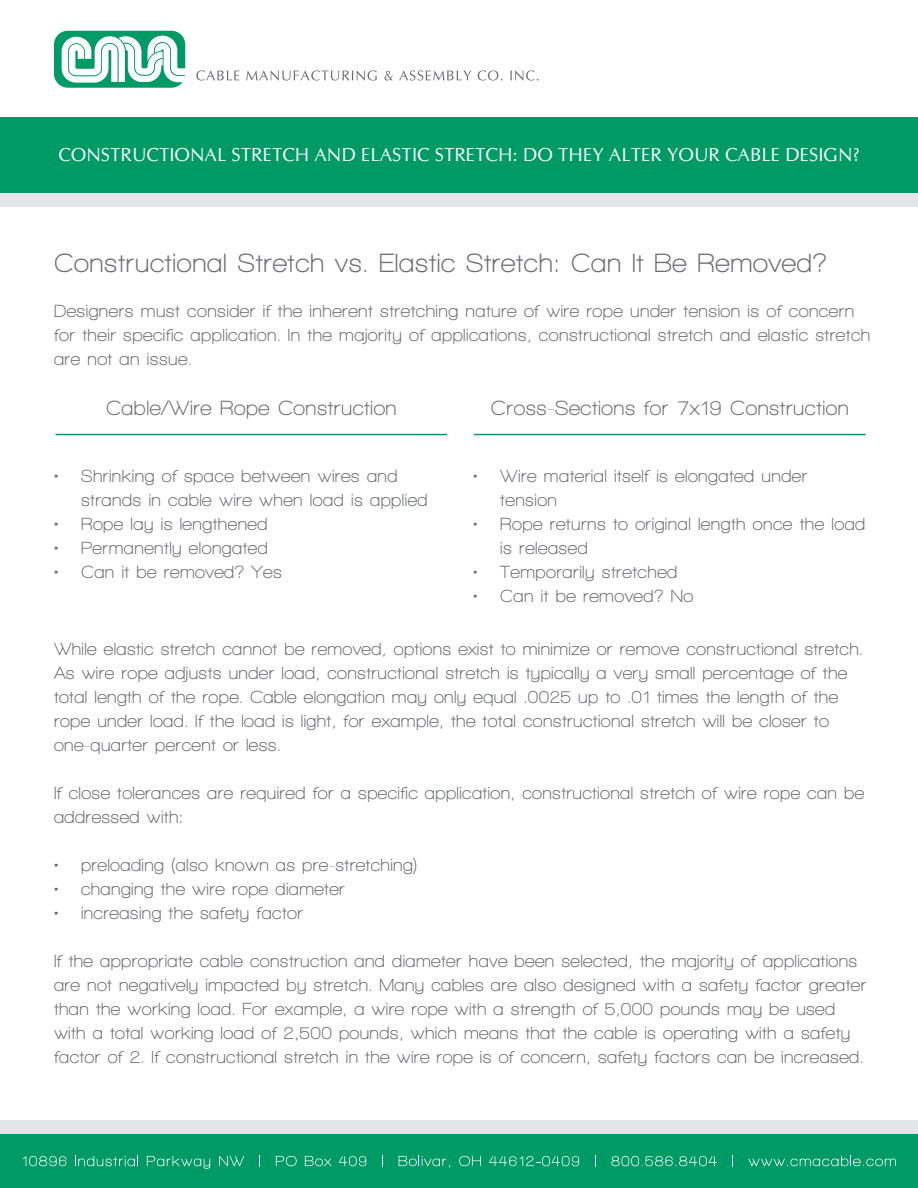
<style>
.page{position:relative;width:918px;height:1188px;background:#fff}
.page>*{position:absolute;margin:0;border:0;box-sizing:border-box;transform-origin:0 0}
.t1{font:700 27px "Walkway";letter-spacing:.025em;color:#6d6e71}
.t2{font:700 21px "Walkway";letter-spacing:.025em;color:#6d6e71}
.t3{font:18.75px "CG Omega";color:#fff}
.t4{font:700 18px/24px "Walkway";letter-spacing:.02em;color:#6d6e71}
</style>
<div class="page">
<div style="left:0;top:1134px;width:918px;height:54px;background:#009a67"></div>
<svg style="left:22px;top:1156px;width:44px;height:10px"></svg>
<svg style="left:75px;top:1156px;width:63px;height:10px"></svg>
<svg style="left:147px;top:1156px;width:63px;height:13px"></svg>
<svg style="left:219px;top:1156px;width:25px;height:10px"></svg>
<svg style="left:259px;top:1155px;width:1px;height:12px"></svg>
<svg style="left:276px;top:1156px;width:21px;height:10px"></svg>
<svg style="left:305px;top:1156px;width:27px;height:10px"></svg>
<svg style="left:339px;top:1156px;width:27px;height:10px"></svg>
<svg style="left:382px;top:1155px;width:1px;height:12px"></svg>
<svg style="left:399px;top:1156px;width:51px;height:11px"></svg>
<svg style="left:459px;top:1156px;width:22px;height:10px"></svg>
<svg style="left:489px;top:1156px;width:90px;height:10px"></svg>
<svg style="left:595px;top:1155px;width:1px;height:12px"></svg>
<svg style="left:611px;top:1156px;width:106px;height:10px"></svg>
<svg style="left:732px;top:1155px;width:1px;height:12px"></svg>
<svg style="left:748px;top:1156px;width:148px;height:10px"></svg>
<div style="left:0;top:117px;width:918px;height:90px;background:#009a67"></div>
<div style="left:0;top:194px;width:918px;height:13px;background:#e4e5e6"></div>
<div style="left:0;top:1121px;width:918px;height:13px;background:#e4e5e6"></div>
<div style="left:54px;top:31px;width:131px;height:57px;background:#009a67;border-radius:14px"></div>
<svg style="left:62px;top:36px;width:124px;height:47px"></svg>
<svg style="left:196px;top:70px;width:43px;height:11px"></svg>
<svg style="left:246px;top:70px;width:131px;height:11px"></svg>
<svg style="left:384px;top:71px;width:9px;height:10px"></svg>
<svg style="left:399px;top:70px;width:72px;height:11px"></svg>
<svg style="left:478px;top:70px;width:25px;height:11px"></svg>
<svg style="left:510px;top:70px;width:28px;height:11px"></svg>
<hr style="left:56px;top:434px;width:391px;height:1px;background:#009a67">
<hr style="left:474px;top:434px;width:392px;height:1px;background:#009a67">
<p class="t3" style="left:58px;top:143px;width:803px">CONSTRUCTIONAL STRETCH AND ELASTIC STRETCH: DO THEY ALTER YOUR CABLE DESIGN?</p>
<h1 class="t1" style="left:54px;top:248px;width:774px">Constructional Stretch vs. Elastic Stretch: Can It Be Removed?</h1>
<p class="t4" style="left:54px;top:299px;width:818px">Designers must consider if the inherent stretching nature of wire rope under tension is of concern for their specific application. In the majority of applications, constructional stretch and elastic stretch are not an issue.</p>
<p class="t2" style="left:106px;top:396px;width:292px">Cable/Wire Rope Construction</p>
<p class="t2" style="left:491px;top:396px;width:359px">Cross-Sections for 7x19 Construction</p>
<p class="t4" style="left:81px;top:463px;width:348px;text-indent:-27px">• Shrinking of space between wires and strands in cable wire when load is applied</p>
<p class="t4" style="left:54px;top:511px;width:215px">• Rope lay is lengthened</p>
<p class="t4" style="left:54px;top:535px;width:216px">• Permanently elongated</p>
<p class="t4" style="left:54px;top:559px;width:229px">• Can it be removed? Yes</p>
<p class="t4" style="left:500px;top:463px;width:309px;text-indent:-27px">• Wire material itself is elongated under tension</p>
<p class="t4" style="left:500px;top:511px;width:367px;text-indent:-27px">• Rope returns to original length once the load is released</p>
<p class="t4" style="left:473px;top:559px;width:206px">• Temporarily stretched</p>
<p class="t4" style="left:473px;top:583px;width:222px">• Can it be removed? No</p>
<p class="t4" style="left:54px;top:637px;width:811px">While elastic stretch cannot be removed, options exist to minimize or remove constructional stretch.<br>As wire rope adjusts under load, constructional stretch is typically a very small percentage of the total length of the rope. Cable elongation may only equal .0025 up to .01 times the length of the rope under load. If the load is light, for example, the total constructional stretch will be closer to one-quarter percent or less.</p>
<p class="t4" style="left:54px;top:781px;width:812px">If close tolerances are required for a specific application, constructional stretch of wire rope can be addressed with:</p>
<p class="t4" style="left:54px;top:853px;width:365px">• preloading (also known as pre-stretching)</p>
<p class="t4" style="left:54px;top:877px;width:292px">• changing the wire rope diameter</p>
<p class="t4" style="left:54px;top:901px;width:251px">• increasing the safety factor</p>
<p class="t4" style="left:54px;top:949px;width:814px">If the appropriate cable construction and diameter have been selected, the majority of applications are not negatively impacted by stretch. Many cables are also designed with a safety factor greater than the working load. For example, a wire rope with a strength of 5,000 pounds may be used with a total working load of 2,500 pounds, which means that the cable is operating with a safety factor of 2. If constructional stretch in the wire rope is of concern, safety factors can be increased.</p>
</div>
